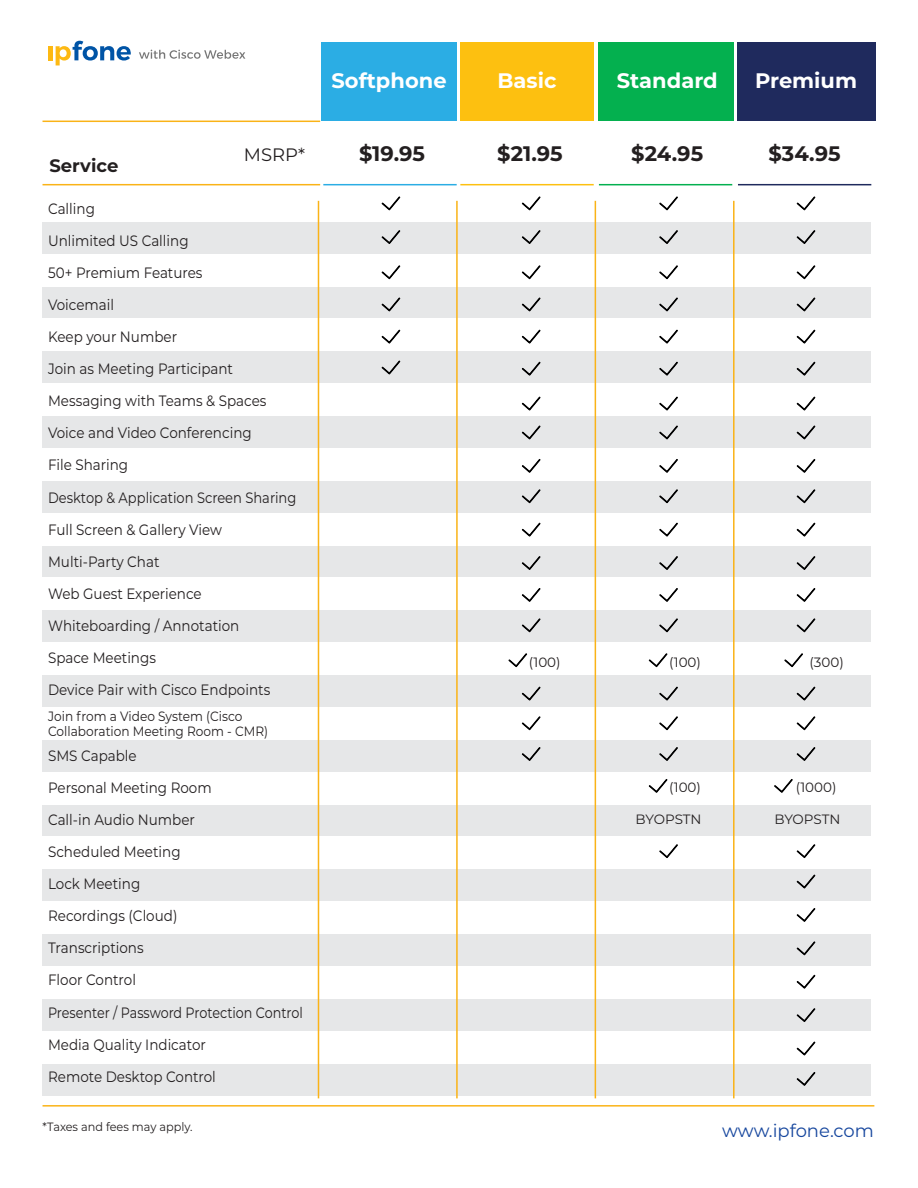
<style>
.page{position:relative;width:918px;height:1188px;background:#fff}
.page>*{position:absolute;margin:0;border:0;box-sizing:border-box;transform-origin:0 0}
.t1{font:700 21px "Montserrat";color:#fff}
.t2{font:700 21px "Montserrat";color:#231f20}
.t3{font:18px "Montserrat";color:#17479e}
.t4{font:700 18px "Montserrat";color:#231f20}
.t5{font:18px "Montserrat";color:#231f20}
.t6{font:15px/32.1px "Montserrat";color:#231f20;scale:.9 1}
.t7{font:13.5px/15px "Montserrat";color:#231f20;scale:.9 1}
.t8{font:13.5px "Montserrat";color:#231f20}
.t9{font:12px "Montserrat";color:#231f20;scale:.94 1}
</style>
<div class="page">
<div style="left:43px;top:222px;width:828px;height:32px;background:#e6e7e8"></div>
<div style="left:43px;top:286px;width:828px;height:33px;background:#e6e7e8"></div>
<div style="left:43px;top:351px;width:828px;height:32px;background:#e6e7e8"></div>
<div style="left:43px;top:416px;width:828px;height:32px;background:#e6e7e8"></div>
<div style="left:43px;top:481px;width:828px;height:32px;background:#e6e7e8"></div>
<div style="left:43px;top:545px;width:828px;height:33px;background:#e6e7e8"></div>
<div style="left:43px;top:610px;width:828px;height:32px;background:#e6e7e8"></div>
<div style="left:43px;top:675px;width:828px;height:32px;background:#e6e7e8"></div>
<div style="left:43px;top:740px;width:828px;height:32px;background:#e6e7e8"></div>
<div style="left:43px;top:804px;width:828px;height:33px;background:#e6e7e8"></div>
<div style="left:43px;top:869px;width:828px;height:32px;background:#e6e7e8"></div>
<div style="left:43px;top:934px;width:828px;height:32px;background:#e6e7e8"></div>
<div style="left:43px;top:999px;width:828px;height:32px;background:#e6e7e8"></div>
<div style="left:43px;top:1063px;width:828px;height:33px;background:#e6e7e8"></div>
<div style="left:322px;top:43px;width:135px;height:78px;background:#2bade4"></div>
<div style="left:460px;top:43px;width:134px;height:78px;background:#fdc010"></div>
<div style="left:598px;top:43px;width:135px;height:78px;background:#04b04f"></div>
<div style="left:737px;top:43px;width:138px;height:78px;background:#1f2a5d"></div>
<hr style="left:48px;top:46px;width:4px;height:14px;background:#fdb913">
<svg style="left:56px;top:41px;width:75px;height:24px"></svg>
<svg style="left:139px;top:50px;width:106px;height:9px"></svg>
<svg style="left:381px;top:329px;width:20px;height:15px"></svg>
<svg style="left:521px;top:329px;width:20px;height:15px"></svg>
<svg style="left:659px;top:329px;width:19px;height:15px"></svg>
<svg style="left:796px;top:329px;width:20px;height:15px"></svg>
<svg style="left:381px;top:297px;width:20px;height:15px"></svg>
<svg style="left:521px;top:297px;width:20px;height:15px"></svg>
<svg style="left:659px;top:297px;width:19px;height:15px"></svg>
<svg style="left:796px;top:297px;width:20px;height:15px"></svg>
<svg style="left:381px;top:265px;width:20px;height:15px"></svg>
<svg style="left:521px;top:265px;width:20px;height:15px"></svg>
<svg style="left:659px;top:265px;width:19px;height:15px"></svg>
<svg style="left:796px;top:265px;width:20px;height:15px"></svg>
<svg style="left:381px;top:230px;width:20px;height:14px"></svg>
<svg style="left:521px;top:230px;width:20px;height:14px"></svg>
<svg style="left:659px;top:230px;width:19px;height:14px"></svg>
<svg style="left:796px;top:230px;width:20px;height:14px"></svg>
<svg style="left:381px;top:196px;width:20px;height:15px"></svg>
<svg style="left:521px;top:196px;width:20px;height:15px"></svg>
<svg style="left:659px;top:196px;width:19px;height:15px"></svg>
<svg style="left:796px;top:196px;width:20px;height:15px"></svg>
<svg style="left:521px;top:361px;width:20px;height:15px"></svg>
<svg style="left:659px;top:361px;width:19px;height:15px"></svg>
<svg style="left:796px;top:361px;width:20px;height:15px"></svg>
<svg style="left:521px;top:396px;width:20px;height:15px"></svg>
<svg style="left:659px;top:396px;width:19px;height:15px"></svg>
<svg style="left:796px;top:396px;width:20px;height:15px"></svg>
<svg style="left:521px;top:425px;width:20px;height:15px"></svg>
<svg style="left:659px;top:425px;width:19px;height:15px"></svg>
<svg style="left:796px;top:425px;width:20px;height:15px"></svg>
<svg style="left:522px;top:459px;width:19px;height:14px"></svg>
<svg style="left:659px;top:459px;width:19px;height:14px"></svg>
<svg style="left:796px;top:459px;width:20px;height:14px"></svg>
<svg style="left:521px;top:489px;width:20px;height:15px"></svg>
<svg style="left:659px;top:489px;width:19px;height:15px"></svg>
<svg style="left:796px;top:489px;width:20px;height:15px"></svg>
<svg style="left:521px;top:522px;width:20px;height:15px"></svg>
<svg style="left:659px;top:522px;width:19px;height:15px"></svg>
<svg style="left:796px;top:522px;width:20px;height:15px"></svg>
<svg style="left:521px;top:556px;width:20px;height:14px"></svg>
<svg style="left:659px;top:556px;width:19px;height:14px"></svg>
<svg style="left:796px;top:556px;width:20px;height:14px"></svg>
<svg style="left:521px;top:588px;width:20px;height:14px"></svg>
<svg style="left:659px;top:588px;width:19px;height:14px"></svg>
<svg style="left:796px;top:588px;width:20px;height:14px"></svg>
<svg style="left:521px;top:618px;width:20px;height:15px"></svg>
<svg style="left:659px;top:618px;width:19px;height:15px"></svg>
<svg style="left:796px;top:618px;width:20px;height:15px"></svg>
<svg style="left:521px;top:686px;width:20px;height:15px"></svg>
<svg style="left:659px;top:686px;width:19px;height:15px"></svg>
<svg style="left:796px;top:686px;width:20px;height:15px"></svg>
<svg style="left:521px;top:716px;width:20px;height:15px"></svg>
<svg style="left:659px;top:716px;width:19px;height:15px"></svg>
<svg style="left:796px;top:716px;width:20px;height:15px"></svg>
<svg style="left:521px;top:747px;width:20px;height:14px"></svg>
<svg style="left:659px;top:747px;width:19px;height:14px"></svg>
<svg style="left:796px;top:747px;width:20px;height:14px"></svg>
<svg style="left:648px;top:779px;width:20px;height:14px"></svg>
<svg style="left:774px;top:779px;width:19px;height:14px"></svg>
<svg style="left:659px;top:844px;width:19px;height:14px"></svg>
<svg style="left:796px;top:844px;width:20px;height:15px"></svg>
<svg style="left:796px;top:874px;width:20px;height:15px"></svg>
<svg style="left:796px;top:908px;width:20px;height:14px"></svg>
<svg style="left:796px;top:941px;width:20px;height:15px"></svg>
<svg style="left:796px;top:974px;width:20px;height:15px"></svg>
<svg style="left:796px;top:1008px;width:20px;height:14px"></svg>
<svg style="left:796px;top:1041px;width:20px;height:15px"></svg>
<svg style="left:796px;top:1072px;width:20px;height:14px"></svg>
<svg style="left:381px;top:360px;width:20px;height:15px"></svg>
<svg style="left:648px;top:653px;width:20px;height:15px"></svg>
<svg style="left:508px;top:653px;width:20px;height:15px"></svg>
<svg style="left:784px;top:653px;width:19px;height:15px"></svg>
<hr style="left:43px;top:1105px;width:831px;height:2px;background:#fab317">
<hr style="left:318px;top:201px;width:1px;height:897px;background:#fab317">
<hr style="left:456px;top:201px;width:2px;height:897px;background:#fab317">
<hr style="left:595px;top:201px;width:1px;height:897px;background:#fab317">
<hr style="left:733px;top:201px;width:2px;height:897px;background:#fab317">
<hr style="left:43px;top:184px;width:277px;height:1px;background:#fab317">
<hr style="left:43px;top:121px;width:277px;height:1px;background:#fab317">
<hr style="left:323px;top:184px;width:134px;height:1px;background:#2bade4">
<hr style="left:460px;top:184px;width:134px;height:1px;background:#fdc010">
<hr style="left:599px;top:184px;width:133px;height:1px;background:#04b04f">
<hr style="left:738px;top:184px;width:133px;height:1px;background:#1f2a5d">
<p class="t4" style="left:49px;top:152px;width:70px">Service</p>
<h1 class="t1" style="left:332px;top:65px;width:117px">Softphone</h1>
<h1 class="t1" style="left:498px;top:65px;width:60px">Basic</h1>
<h1 class="t1" style="left:617px;top:65px;width:103px">Standard</h1>
<h1 class="t1" style="left:755px;top:65px;width:104px">Premium</h1>
<p class="t5" style="left:244px;top:142px;width:63px">MSRP*</p>
<h1 class="t2" style="left:359px;top:139px;width:67px">$19.95</h1>
<h1 class="t2" style="left:497px;top:139px;width:67px">$21.95</h1>
<h1 class="t2" style="left:631px;top:139px;width:73px">$24.95</h1>
<h1 class="t2" style="left:769px;top:139px;width:74px">$34.95</h1>
<p class="t6" style="left:48px;top:192px;width:277px">Calling<br>Unlimited US Calling<br>50+ Premium Features<br>Voicemail<br>Keep your Number<br>Join as Meeting Participant<br>Messaging with Teams &amp; Spaces<br>Voice and Video Conferencing<br>File Sharing<br>Desktop &amp; Application Screen Sharing<br>Full Screen &amp; Gallery View<br>Multi-Party Chat<br>Web Guest Experience<br>Whiteboarding / Annotation<br>Space Meetings<br>Device Pair with Cisco Endpoints</p>
<p class="t7" style="left:48px;top:708px;width:246px">Join from a Video System (Cisco<br>Collaboration Meeting Room - CMR)</p>
<p class="t6" style="left:48px;top:739px;width:285px">SMS Capable<br>Personal Meeting Room<br>Call-in Audio Number<br>Scheduled Meeting<br>Lock Meeting<br>Recordings (Cloud)<br>Transcriptions<br>Floor Control<br>Presenter / Password Protection Control<br>Media Quality Indicator<br>Remote Desktop Control</p>
<p class="t9" style="left:43px;top:1119px;width:161px">*Taxes and fees may apply.</p>
<p class="t8" style="left:529px;top:653px;width:33px">(100)</p>
<p class="t8" style="left:669px;top:653px;width:33px">(100)</p>
<p class="t8" style="left:810px;top:653px;width:36px">(300)</p>
<p class="t8" style="left:669px;top:778px;width:33px">(100)</p>
<p class="t8" style="left:636px;top:810px;width:68px">BYOPSTN</p>
<p class="t8" style="left:796px;top:778px;width:42px">(1000)</p>
<p class="t8" style="left:774px;top:810px;width:68px">BYOPSTN</p>
<p class="t3" style="left:722px;top:1118px;width:153px">www.ipfone.com</p>
</div>
